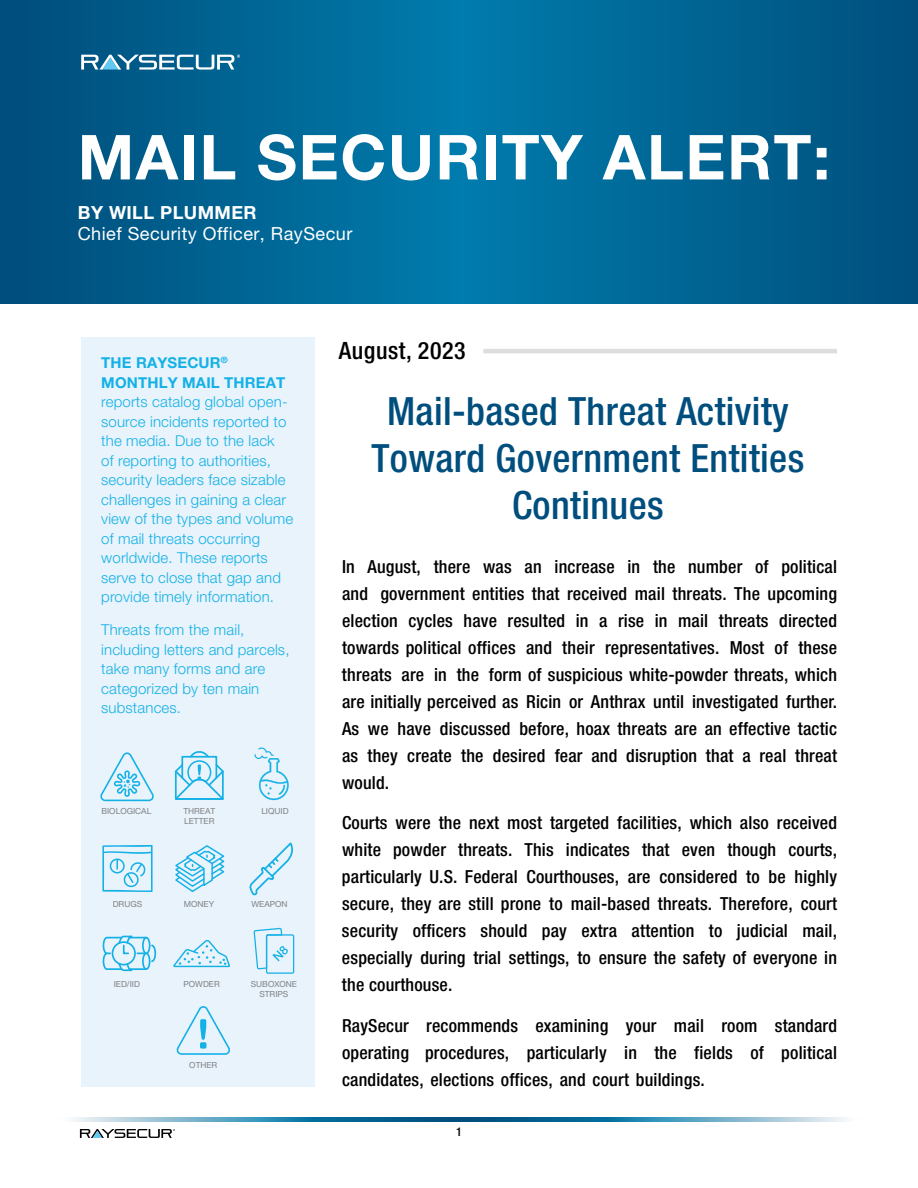
<style>
.page{position:relative;width:918px;height:1188px;background:#fff}
.page>*{position:absolute;margin:0;border:0;box-sizing:border-box;transform-origin:0 0}
.t1{font:700 62.1px "Helvetica Neue LT Pro";letter-spacing:.025em;color:#fff}
.t2{font:500 condensed 39px/46.8px "Helvetica Neue";letter-spacing:.01em;color:#004e7d;text-align:center}
.t3{font:500 condensed 23.85px "Helvetica Neue LT Pro";letter-spacing:.025em;color:#000}
.t4{font:18.15px "Helvetica Neue LT Pro";letter-spacing:.025em;color:#fff}
.t5{font:700 18.15px "Helvetica Neue LT Pro";letter-spacing:.025em;color:#fff}
.t6{font:500 condensed 18px/27px "Helvetica Neue LT Pro";letter-spacing:.01em;color:#000;text-align:justify}
.t7{font:300 15px/19.5px "Helvetica Neue LT Pro";letter-spacing:.01em;color:#14b1e7}
.t8{font:700 15px/19.5px "Helvetica Neue LT Pro";letter-spacing:.01em;color:#14b1e7}
.t9{font:500 condensed 12px "Helvetica Neue LT Pro";color:#000}
.t10{font:8.4px/10.1px "Helvetica Neue LT Pro";color:#808285}
.s1{font-family:"Helvetica Neue"}
</style>
<div class="page">
<svg style="left:459px;top:1118px;width:387px;height:3px"></svg>
<svg style="left:73px;top:1118px;width:386px;height:3px"></svg>
<svg style="left:80px;top:1129px;width:95px;height:9px"></svg>
<div style="left:81px;top:338px;width:234px;height:749px;background:#e9f3fb"></div>
<svg style="left:0;top:0;width:918px;height:304px;background:#006493"></svg>
<svg style="left:79px;top:34px;width:191px;height:36px;background:#22749c"></svg>
<hr style="left:483px;top:349px;width:354px;height:4px;background:#dcddde">
<svg style="left:100px;top:752px;width:54px;height:49px"></svg>
<svg style="left:175px;top:845px;width:49px;height:47px"></svg>
<svg style="left:175px;top:751px;width:49px;height:49px"></svg>
<svg style="left:249px;top:842px;width:44px;height:54px"></svg>
<svg style="left:254px;top:747px;width:35px;height:53px"></svg>
<svg style="left:102px;top:845px;width:51px;height:47px"></svg>
<svg style="left:173px;top:940px;width:57px;height:27px"></svg>
<svg style="left:176px;top:1006px;width:54px;height:49px"></svg>
<svg style="left:253px;top:928px;width:35px;height:44px"></svg>
<div style="left:266px;top:934px;width:28px;height:40px;border:1px solid #14b1e7"></div>
<svg style="left:102px;top:935px;width:54px;height:36px"></svg>
<h1 class="t1" style="left:78px;top:119px;width:754px">MAIL SECURITY ALERT:</h1>
<p class="t5" style="left:78px;top:201px;width:180px">BY WILL PLUMMER</p>
<p class="t4" style="left:78px;top:222px;width:276px">Chief Security Officer, RaySecur</p>
<p class="t8" style="left:101px;top:353px;width:186px">THE RAYSECUR<sup>®<br></sup>MONTHLY MAIL THREAT</p>
<p class="t7" style="left:101px;top:392px;width:193px">reports catalog global open&shy;source incidents reported to the media. Due to the lack<br>of reporting to authorities, security leaders face sizable challenges in gaining a clear view of the types and volume of mail threats occurring worldwide. These reports serve to close that gap and provide timely information.</p>
<p class="t7" style="left:101px;top:620px;width:190px">Threats from the mail, including letters and parcels, take many forms and are categorized by ten main substances.</p>
<p class="t10" style="left:101px;top:806px;width:51px">BIOLOGICAL</p>
<p class="t10" style="left:183px;top:806px;width:33px">THREAT<br>LETTER</p>
<p class="t10" style="left:261px;top:806px;width:29px">LIQUID</p>
<p class="t10" style="left:113px;top:899px;width:31px">DRUGS</p>
<p class="t10" style="left:184px;top:899px;width:32px">MONEY</p>
<p class="t10" style="left:251px;top:899px;width:38px">WEAPON</p>
<p class="t10" style="left:114px;top:979px;width:28px">IED/IID</p>
<p class="t10" style="left:183px;top:979px;width:38px">POWDER</p>
<p class="t10" style="left:251px;top:979px;width:48px;text-align:center">SUBOXONE<br>STRIPS</p>
<p class="t10" style="left:189px;top:1060px;width:30px">OTHER</p>
<h3 class="t3" style="left:339px;top:336px;width:128px">August, 2023</h3>
<h2 class="t2" style="left:372px;top:388px;width:434px">Mail-based Threat Activity<br>Toward Government Entities<br>Continues</h2>
<p class="t6" style="left:342px;top:553px;width:497px">In August, there was an increase in the number of political and government entities that received mail threats. The upcoming election cycles have resulted in a rise in mail threats directed towards political offices and their representatives. Most <span class="s1">o</span>f these threats are in the form of suspicious white-powder threats, which are initially perceived as Ricin or Anthrax until investigated further.<br>As we have discussed before, hoax threats are an effective tactic as they create the desired fear and disruption that a real threat would.</p>
<p class="t6" style="left:342px;top:809px;width:497px">Courts were the next most targeted facilities, which also received white powder threats. This indicates that even though courts, particularly U.S. Federal Courthouses, are considered to be highly secure, they are still prone to mail-based threats. Therefore, court security officers should pay extra attention to judicial mail, especially during trial settings, to ensure the safety of everyone in the courthouse.</p>
<p class="t6" style="left:342px;top:1012px;width:497px">RaySecur recommends examining your mail room standard operating procedures, <span class="s1">particularly</span> in the fields of political candidates, elections offices, and court buildings.</p>
<p class="t9" style="left:456px;top:1124px;width:7px">1</p>
</div>
